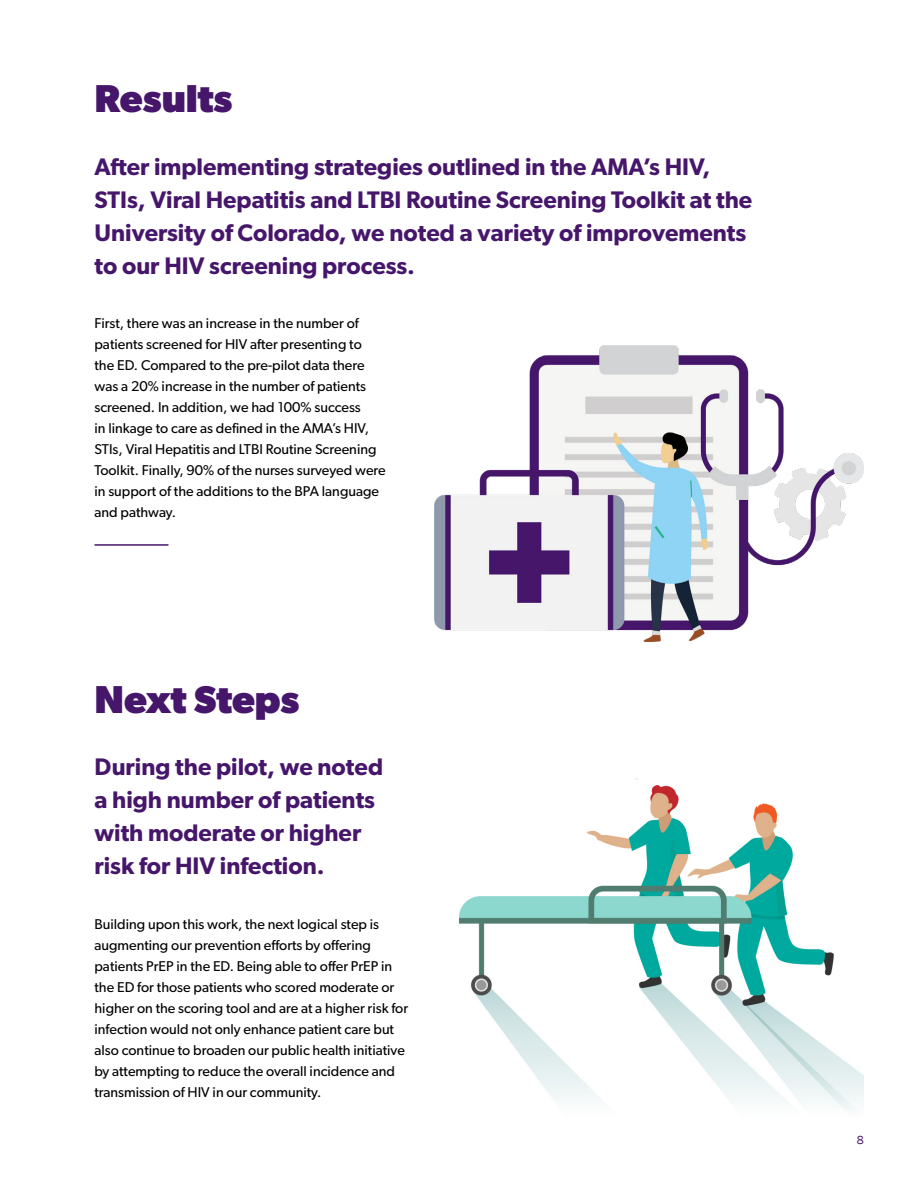
<style>
.page{position:relative;width:918px;height:1188px;background:#fff}
.page>*{position:absolute;margin:0;border:0;box-sizing:border-box;transform-origin:0 0}
.t1{font:700 39px "Gibson";color:#46166b}
.t2{font:600 24px/33px "Gibson";color:#46166b}
.t3{font:14.25px/21px "Gibson";color:#000}
.t4{font:12px "Franklin Gothic";color:#46166b}
</style>
<div class="page">
<img style="left:434px;top:346px;width:430px;height:296px">
<img style="left:458px;top:778px;width:406px;height:333px">
<hr style="left:94px;top:544px;width:74px;height:2px;background:#46166b">
<h1 class="t1" style="left:94px;top:76px;width:140px">Results</h1>
<h2 class="t2" style="left:94px;top:149px;width:659px">After implementing strategies outlined in the AMA’s HIV, STIs, Viral Hepatitis and LTBI Routine Screening Toolkit at the University of Colorado, we noted a variety of improvements to our HIV screening process.</h2>
<p class="t3" style="left:94px;top:313px;width:293px">First, there was an increase in the number of patients screened for HIV after presenting to<br>the ED. Compared to the pre-pilot data there was a 20% increase in the number of patients screened. In addition, we had 100% success<br>in linkage to care as defined in the AMA’s HIV, STIs, Viral Hepatitis and LTBI Routine Screening Toolkit. Finally, 90% of the nurses surveyed were in support of the additions to the BPA language and pathway.</p>
<h1 class="t1" style="left:94px;top:676px;width:207px">Next Steps</h1>
<h2 class="t2" style="left:94px;top:750px;width:290px">During the pilot, we noted a high number of patients with moderate or higher risk for HIV infection.</h2>
<p class="t3" style="left:94px;top:913px;width:315px">Building upon this work, the next logical step is augmenting our prevention efforts by offering patients PrEP in the ED. Being able to offer PrEP in the ED for those patients who scored moderate or higher on the scoring tool and are at a higher risk for infection would not only enhance patient care but also continue to broaden our public health initiative by attempting to reduce the overall incidence and transmission of HIV in our community.</p>
<p class="t4" style="left:857px;top:1132px;width:9px">8</p>
</div>
